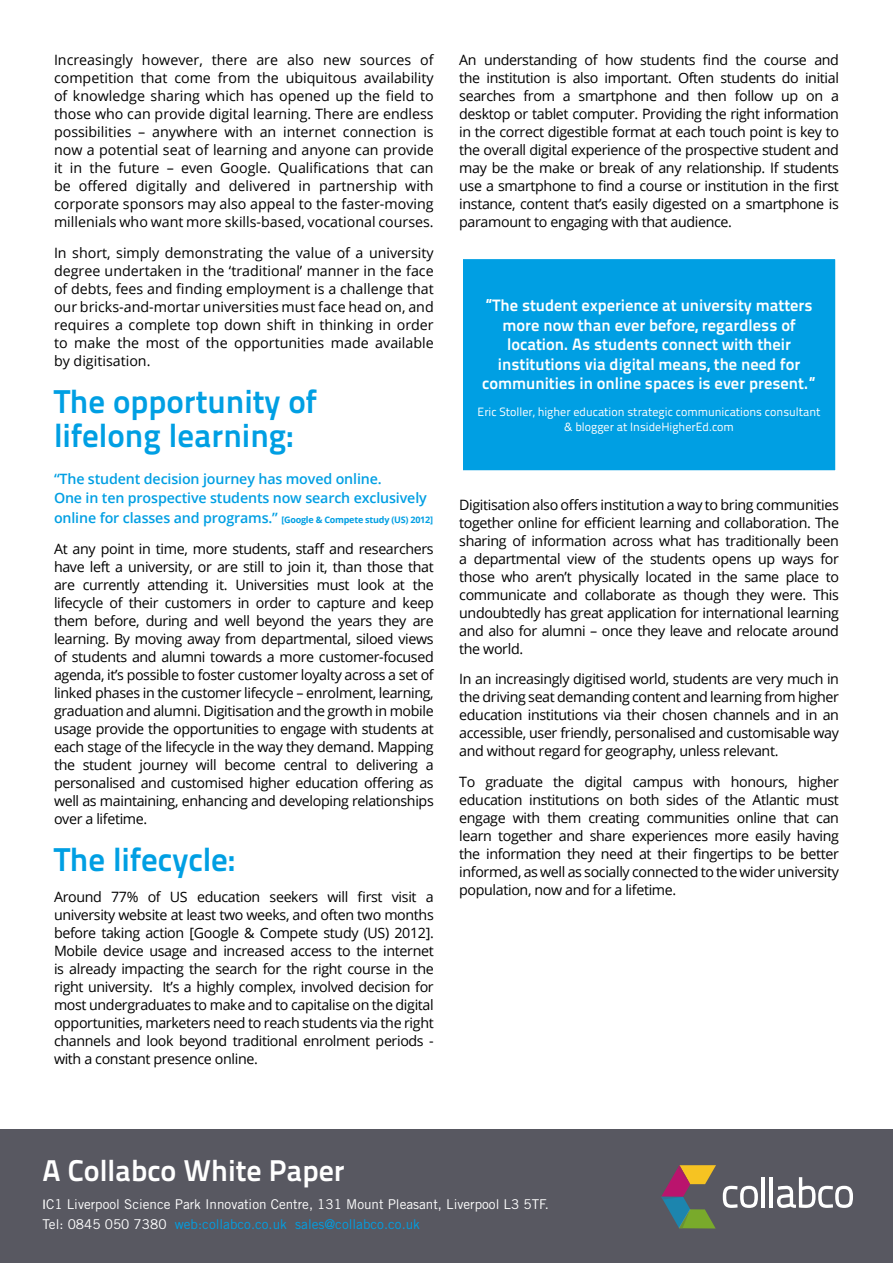
<style>
.page{position:relative;width:893px;height:1263px;background:#fff}
.page>*{position:absolute;margin:0;border:0;box-sizing:border-box;transform-origin:0 0}
.t1{font:33px/34.5px "Titillium Text 25 L 800 wt";color:#009fe3}
.t2{font:30px "Titillium Text 25 L 800 wt";color:#fff}
.t3{font:16.5px/19.5px "Titillium Text 25 L 800 wt";color:#fff;text-align:center}
.t4{font:14.25px/18px "Open Sans";letter-spacing:-.025em;color:#000;text-align:justify}
.t5{font:600 14.25px/19.5px "Open Sans";letter-spacing:-.01em;color:#009fe3}
.t6{font:13.5px/20px "Trade Gothic";color:#fff}
.t7{font:12px/14.4px "Titillium Text 25 L 400 wt";color:#fff;text-align:center}
.s1{font-weight:700;font-size:9px}
.s2{font-family:"Titillium Text 25 L 600 wt"}
.s3{color:#009fe3}
</style>
<div class="page">
<div style="left:0;top:1129px;width:893px;height:134px;background:#585861"></div>
<hr style="left:761px;top:1177px;width:3px;height:30px;background:#fff">
<hr style="left:770px;top:1177px;width:3px;height:30px;background:#fff">
<svg style="left:777px;top:1177px;width:76px;height:31px"></svg>
<svg style="left:723px;top:1186px;width:35px;height:22px"></svg>
<svg style="left:661px;top:1165px;width:55px;height:63px"></svg>
<div style="left:459px;top:255px;width:380px;height:219px;background:#009fe3"></div>
<div style="left:455px;top:252px;width:388px;height:226px;border:8px solid #fff"></div>
<p class="t4" style="left:54px;top:50px;width:381px">Increasingly however, there are also new sources of competition that come from the ubiquitous availability of knowledge sharing which has opened up the field to those who can provide digital learning. There are endless possibilities – anywhere with an internet connection is now a potential seat of learning and anyone can provide it in the future – even Google. Qualifications that can be offered digitally and delivered in partnership with corporate sponsors may also appeal to the faster-moving millenials who want more skills-based, vocational courses.</p>
<p class="t4" style="left:54px;top:243px;width:381px">In short, simply demonstrating the value of a university degree undertaken in the ‘traditional’ manner in the face of debts, fees and finding employment is a challenge that our bricks-and-mortar universities must face head on, and requires a complete top down shift in thinking in order to make the most of the opportunities made available by digitisation.</p>
<h1 class="t1" style="left:54px;top:382px;width:265px">The opportunity of lifelong learning:</h1>
<p class="t5" style="left:54px;top:469px;width:381px">“The student decision journey has moved online.<br>One in ten prospective students now search exclusively online for classes and programs.” <span class="s1">[Google &amp; Compete study (US) 2012]</span></p>
<p class="t4" style="left:54px;top:539px;width:381px">At any point in time, more students, staff and researchers have left a university, or are still to join it, than those that are currently attending it. Universities must look at the lifecycle of their customers in order to capture and keep them before, during and well beyond the years they are learning. By moving away from departmental, siloed views of students and alumni towards a more customer-focused agenda, it’s possible to foster customer loyalty across a set of linked phases in the customer lifecycle – enrolment, learning, graduation and alumni. Digitisation and the growth in mobile usage provide the opportunities to engage with students at each stage of the lifecycle in the way they demand. Mapping the student journey will become central to delivering a personalised and customised higher education offering as well as maintaining, enhancing and developing relationships over a lifetime.</p>
<h1 class="t1" style="left:54px;top:840px;width:183px">The lifecycle:</h1>
<p class="t4" style="left:54px;top:887px;width:381px">Around 77% of US education seekers will first visit a university website at least two weeks, and often two months before taking action [Google &amp; Compete study (US) 2012].<br>Mobile device usage and increased access to the internet is already impacting the search for the right course in the right university. It’s a highly complex, involved decision for most undergraduates to make and to capitalise on the digital opportunities, marketers need to reach students via the right channels and look beyond traditional enrolment periods - with a constant presence online.</p>
<p class="t4" style="left:459px;top:50px;width:381px">An understanding of how students find the course and the institution is also important. Often students do initial searches from a smartphone and then follow up on a desktop or tablet computer. Providing the right information in the correct digestible format at each touch point is key to the overall digital experience of the prospective student and may be the make or break of any relationship. If students use a smartphone to find a course or institution in the first instance, content that’s easily digested on a smartphone is paramount to engaging with that audience.</p>
<p class="t3" style="left:482px;top:295px;width:335px">“The student experience at university matters more now than ever before, regardless of location. As students connect with their institutions via digital means, the need for communities in online spaces is ever present.”</p>
<p class="t7" style="left:478px;top:404px;width:345px">Eric Stoller, higher education strategic communications consultant &amp; blogger at InsideHigherEd.com</p>
<p class="t4" style="left:459px;top:495px;width:381px">Digitisation also offers institution a way to bring communities together online for efficient learning and collaboration. The sharing of information across what has traditionally been a departmental view of the students opens up ways for those who aren’t physically located in the same place to communicate and collaborate as though they were. This undoubtedly has great application for international learning and also for alumni – once they leave and relocate around the world.</p>
<p class="t4" style="left:459px;top:670px;width:381px">In an increasingly digitised world, students are very much in the driving seat demanding content and learning from higher education institutions via their chosen channels and in an accessible, user friendly, personalised and customisable way and without regard for geography, unless relevant.</p>
<p class="t4" style="left:459px;top:773px;width:381px">To graduate the digital campus with honours, higher education institutions on both sides of the Atlantic must engage with them creating communities online that can learn together and share experiences more easily having the information they need at their fingertips to be better informed, as well as socially connected to the wider university population, now and for a lifetime.</p>
<h2 class="t2" style="left:43px;top:1147px;width:304px">A Collabco White Paper</h2>
<p class="t6" style="left:43px;top:1194px;width:508px"><span class="s2">I</span>C1 Liverpool Science Park Innovation Centre, 131 Mount Pleasant, Liverpool L3 5TF.<br>Tel: 0845 050 7380 <span class="s3">web:collabco.co.uk sales@collabco.co.uk</span></p>
</div>
